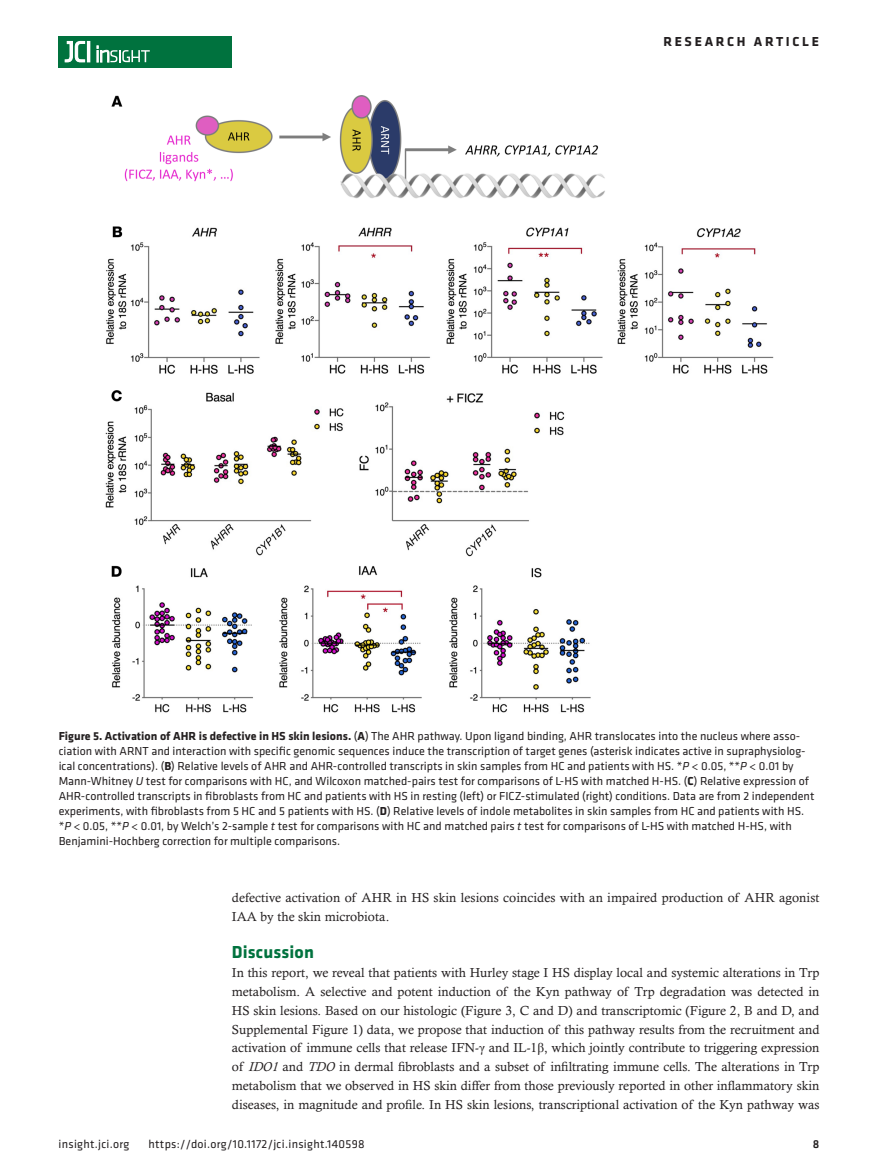
<style>
.page{position:relative;width:878px;height:1175px;background:#fff}
.page>*{position:absolute;margin:0;border:0;box-sizing:border-box;transform-origin:0 0}
.t1{font:700 18px "Klavika";letter-spacing:.01em;color:#00723e}
.t2{font:700 13.5px "Klavika Basic";letter-spacing:.2em;color:#231f20}
.t3{font:13.2px/18.8px "Calisto MT Std";letter-spacing:.005em;color:#231f20}
.t4{font:12px/15px "Klavika Basic";color:#231f20}
.t5{font:12px "Klavika Basic";letter-spacing:.025em;color:#231f20}
.t6{font:500 12px "Klavika Basic";color:#231f20}
.s1{font-weight:700}
.s2{font-style:italic}
.s3{font-family:"Times New Roman"}
</style>
<div class="page">
<div style="left:59px;top:36px;width:173px;height:31px;background:#00723e"></div>
<hr style="left:87px;top:41px;width:3px;height:21px;background:#fff">
<svg style="left:64px;top:41px;width:21px;height:22px"></svg>
<svg style="left:97px;top:46px;width:53px;height:16px"></svg>
<img style="left:105px;top:96px;width:668px;height:617px">
<p class="t2" style="left:663px;top:32px;width:157px">RESEARCH ARTICLE</p>
<p class="t4" style="left:59px;top:727px;width:757px"><span class="s1">Figure 5. Activation of AHR is defective in HS skin lesions.</span> (<span class="s1">A</span>) The AHR pathway. Upon ligand binding, AHR translocates into the nucleus where asso&shy;ciation with ARNT and interaction with specific genomic sequences induce the transcription of target genes (asterisk indicates active in supraphysiolog&shy;ical concentrations). (<span class="s1">B</span>) Relative levels of AHR and AHR-controlled transcripts in skin samples from HC and patients with HS. *<span class="s2">P</span> &lt; 0.05, **<span class="s2">P</span> &lt; 0.01 by Mann-Whitney <span class="s2">U</span> test for comparisons with HC, and Wilcoxon matched-pairs test for comparisons of L-HS with matched H-HS. (<span class="s1">C</span>) Relative expression of AHR-controlled transcripts in fibroblasts from HC and patients with HS in resting (left) or FICZ-stimulated (right) conditions. Data are from 2 independent experiments, with fibroblasts from 5 HC and 5 patients with HS. (<span class="s1">D</span>) Relative levels of indole metabolites in skin samples from HC and patients with HS. *<span class="s2">P</span> &lt; 0.05, **<span class="s2">P</span> &lt; 0.01, by Welch’s 2-sample <span class="s2">t</span> test for comparisons with HC and matched pairs <span class="s2">t</span> test for comparisons of L-HS with matched H-HS, with Benjamini-Hochberg correction for multiple comparisons.</p>
<p class="t3" style="left:232px;top:888px;width:589px">defective activation of AHR in HS skin lesions coincides with an impaired production of AHR agonist<br>IAA by the skin microbiota.</p>
<h1 class="t1" style="left:232px;top:939px;width:84px">Discussion</h1>
<p class="t3" style="left:232px;top:963px;width:589px;text-align:justify">In this report, we reveal that patients with Hurley stage I HS display local and systemic alterations in Trp metabolism. A selective and potent induction of the Kyn pathway of Trp degradation was detected in HS skin lesions. Based on our histologic (Figure 3, C and D) and transcriptomic (Figure 2, B and D, and Supplemental Figure 1) data, we propose that induction of this pathway results from the recruitment and activation of immune cells that release IFN-<span class="s3">γ</span> and IL-1<span class="s3">β</span>, which jointly contribute to triggering expression of <span class="s2">IDO1</span> and <span class="s2">TDO</span> in dermal fibroblasts and a subset of infiltrating immune cells. The alterations in Trp metabolism that we observed in HS skin differ from those previously reported in other inflammatory skin diseases, in magnitude and profile. In HS skin lesions, transcriptional activation of the Kyn pathway was</p>
<p class="t5" style="left:58px;top:1135px;width:72px">insight.jci.org</p>
<p class="t5" style="left:148px;top:1135px;width:218px">https://doi.org/10.1172/jci.insight.140598</p>
<p class="t6" style="left:812px;top:1135px;width:8px">8</p>
</div>
